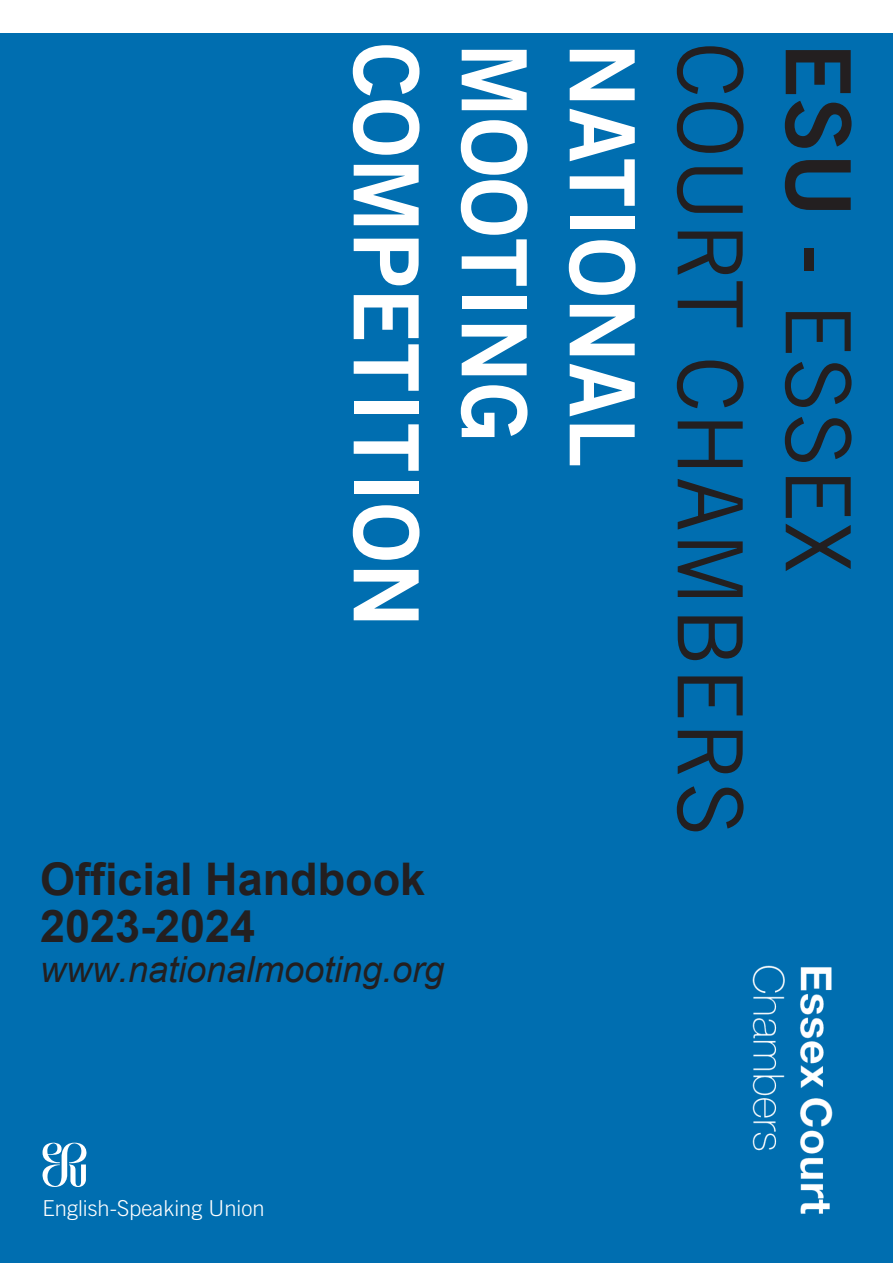
<style>
.page{position:relative;width:893px;height:1263px;background:#fff}
.page>*{position:absolute;margin:0;border:0;box-sizing:border-box;transform-origin:0 0}
.t1{font:90px "Trade Gothic LT Std Bd 2";color:#fff}
.t2{font:90px "Trade Gothic LT Std";color:#231f20}
.t3{font:700 45px/47px "Arial";color:#231f20}
.t4{font:italic 36px "Arial";color:#231f20}
.t5{font:300 21.9px "Trade Gothic LT Std";color:#fff}
.s1{font-family:"Trade Gothic LT Std Bd 2"}
</style>
<div class="page">
<div style="left:0;top:33px;width:893px;height:1230px;background:#006eb0"></div>
<svg style="left:43px;top:1143px;width:44px;height:44px"></svg>
<img style="left:752px;top:965px;width:81px;height:249px">
<p class="t1" style="left:442px;top:43px;width:586px;rotate:90deg">COMPETITION</p>
<p class="t1" style="left:550px;top:43px;width:402px;rotate:90deg">MOOTING</p>
<p class="t1" style="left:658px;top:43px;width:427px;rotate:90deg">NATIONAL</p>
<p class="t2" style="left:764px;top:43px;width:796px;rotate:90deg">COURT CHAMBERS</p>
<p class="t3" style="left:40px;top:856px;width:387px">Official Handbook<br>2023-2024</p>
<p class="t4" style="left:40px;top:946px;width:406px">www.nationalmooting.org</p>
<p class="t2" style="left:872px;top:43px;width:531px;rotate:90deg"><span class="s1">ESU -</span> ESSEX</p>
<p class="t5" style="left:43px;top:1195px;width:223px">English-Speaking Union</p>
</div>
